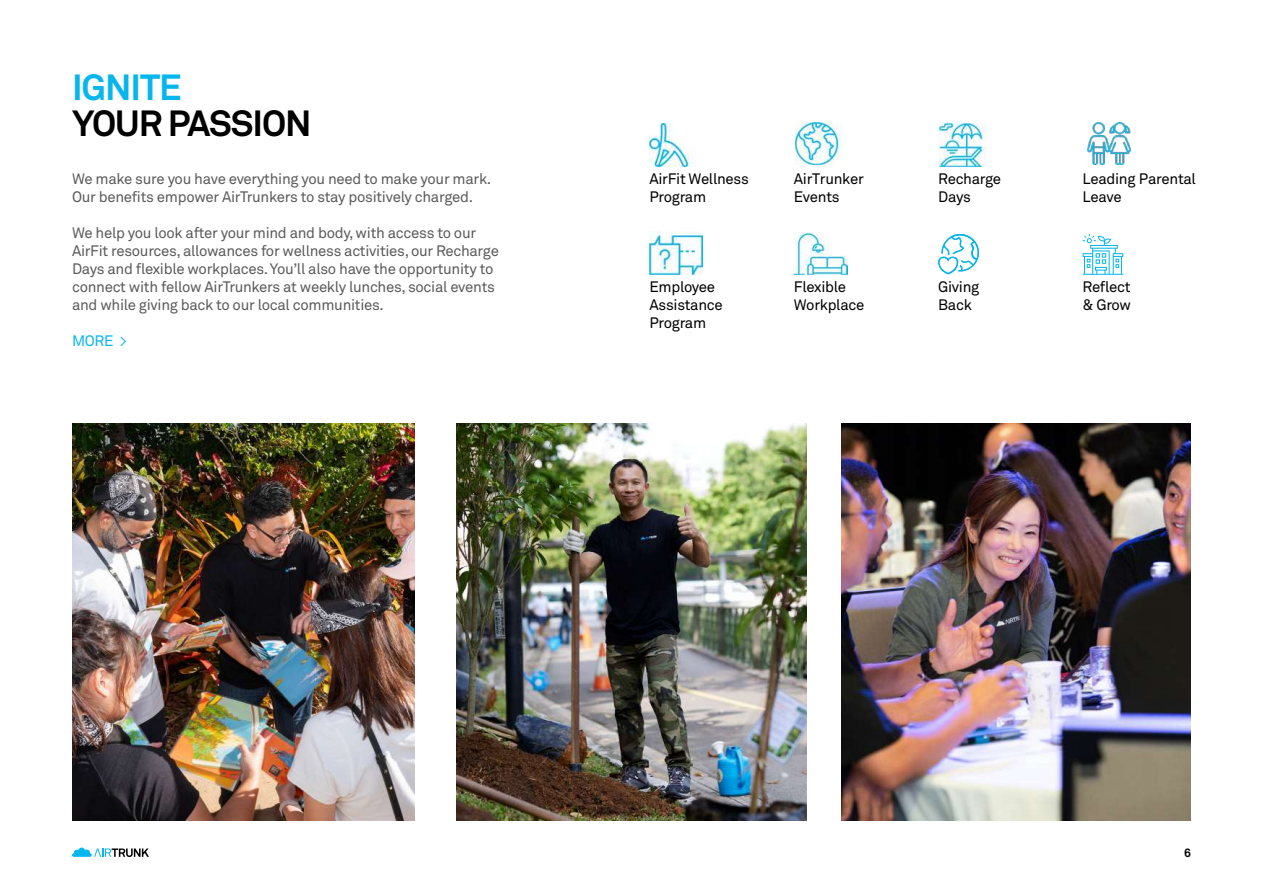
<style>
.page{position:relative;width:1263px;height:893px;background:#fff}
.page>*{position:absolute;margin:0;border:0;box-sizing:border-box;transform-origin:0 0}
.t1{font:700 36px "Akkurat Pro";letter-spacing:-.03em;color:#000}
.t2{font:700 36px "Akkurat Pro";letter-spacing:-.03em;color:#06b6ec}
.t3{font:15px/18px "Akkurat Pro";letter-spacing:-.02em;color:#5b5b5b}
.t4{font:15px/18px "Akkurat Pro";letter-spacing:-.02em;color:#000}
.t5{font:15px "Akkurat Pro";color:#06b6ec}
.t6{font:700 12px "Akkurat Pro";color:#000}
</style>
<div class="page">
<svg style="left:72px;top:848px;width:77px;height:9px"></svg>
<img style="left:72px;top:424px;width:343px;height:397px">
<img style="left:457px;top:424px;width:349px;height:397px">
<img style="left:841px;top:424px;width:350px;height:397px">
<img style="left:649px;top:232px;width:54px;height:42px">
<img style="left:794px;top:232px;width:53px;height:43px">
<img style="left:939px;top:124px;width:47px;height:42px">
<img style="left:649px;top:124px;width:47px;height:42px">
<svg style="left:1082px;top:234px;width:41px;height:41px"></svg>
<svg style="left:938px;top:234px;width:41px;height:40px"></svg>
<img style="left:795px;top:122px;width:47px;height:43px">
<img style="left:1088px;top:122px;width:42px;height:43px">
<h1 class="t2" style="left:72px;top:65px;width:111px">IGNITE</h1>
<h1 class="t1" style="left:72px;top:101px;width:241px">YOUR PASSION</h1>
<p class="t3" style="left:72px;top:170px;width:421px">We make sure you have everything you need to make your mark.<br>Our benefits empower AirTrunkers to stay positively charged.</p>
<p class="t3" style="left:72px;top:224px;width:428px">We help you look after your mind and body, with access to our AirFit resources, allowances for wellness activities, our Recharge Days and flexible workplaces. You’ll also have the opportunity to connect with fellow AirTrunkers at weekly lunches, social events and while giving back to our local communities.</p>
<p class="t5" style="left:72px;top:332px;width:56px">MORE &gt;</p>
<p class="t4" style="left:649px;top:170px;width:101px">AirFit Wellness<br>Program</p>
<p class="t4" style="left:794px;top:170px;width:72px">AirTrunker<br>Events</p>
<p class="t4" style="left:938px;top:170px;width:64px">Recharge<br>Days</p>
<p class="t4" style="left:1082px;top:170px;width:115px">Leading Parental<br>Leave</p>
<p class="t4" style="left:649px;top:278px;width:75px">Employee<br>Assistance<br>Program</p>
<p class="t4" style="left:794px;top:278px;width:72px">Flexible<br>Workplace</p>
<p class="t4" style="left:938px;top:278px;width:43px">Giving<br>Back</p>
<p class="t4" style="left:1082px;top:278px;width:50px">Reflect &amp; Grow</p>
<p class="t6" style="left:1184px;top:845px;width:8px">6</p>
</div>
